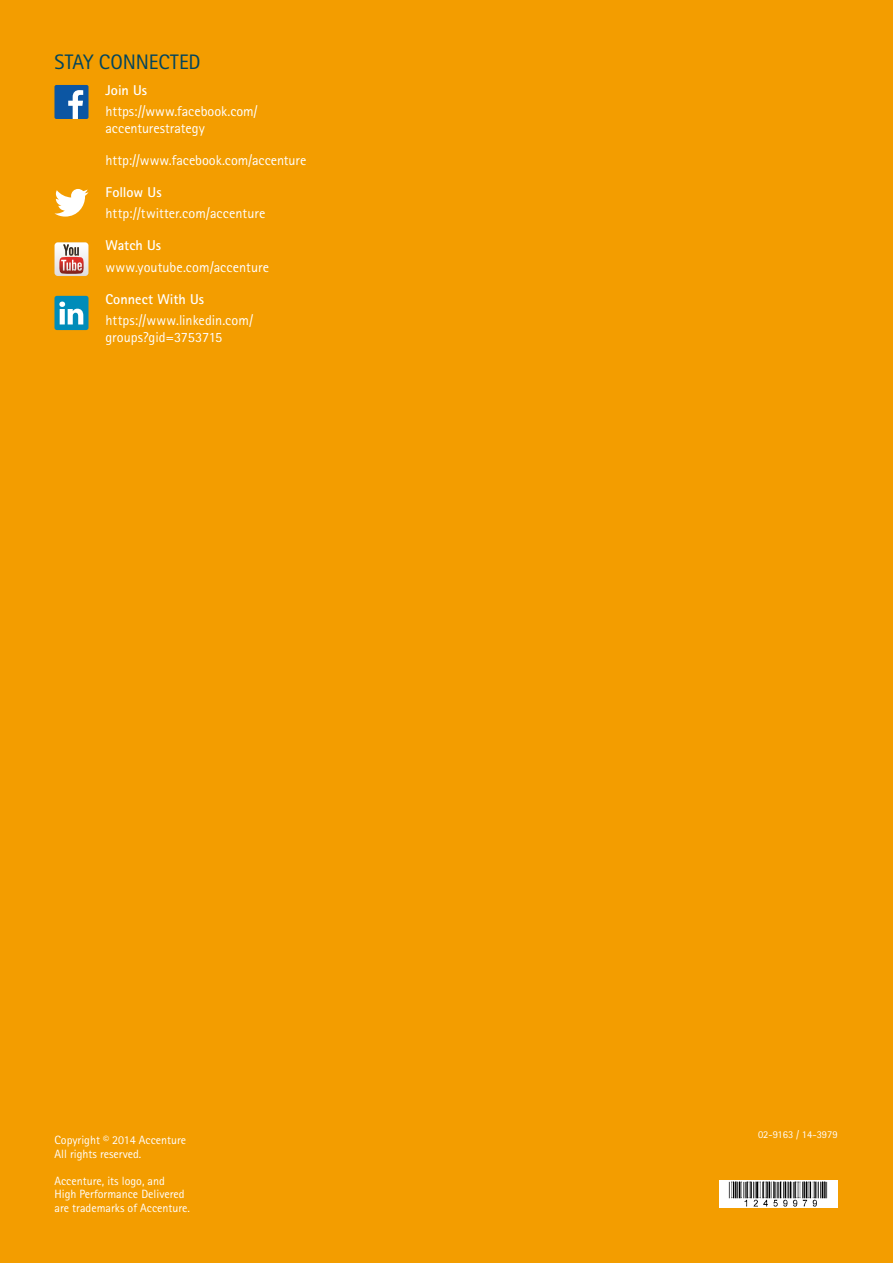
<style>
.page{position:relative;width:893px;height:1263px;background:#f39d00}
.page>*{position:absolute;margin:0;border:0;box-sizing:border-box;transform-origin:0 0}
.t1{font:21px "Rotis Sans Seriffor ACN";letter-spacing:-.005em;color:#00445e}
.t2{font:14.25px/17.1px "Rotis Sans Seriffor ACN";color:#fff}
.t3{font:700 14.25px "Rotis Sans Seriffor ACN";color:#fff}
.t4{font:12px/13.5px "Rotis Sans Seriffor ACN";color:#fff}
.t5{font:10.5px "Rotis Sans Seriffor ACN";color:#fff}
</style>
<div class="page">
<img style="left:719px;top:1181px;width:119px;height:27px">
<div style="left:54px;top:85px;width:35px;height:34px;background:#0c56a3;border-radius:2px"></div>
<svg style="left:68px;top:90px;width:15px;height:29px"></svg>
<svg style="left:54px;top:189px;width:35px;height:28px"></svg>
<svg style="left:54px;top:242px;width:35px;height:34px"></svg>
<div style="left:54px;top:296px;width:35px;height:34px;background:#008cb9;border-radius:2px"></div>
<svg style="left:59px;top:302px;width:24px;height:22px"></svg>
<h1 class="t1" style="left:54px;top:50px;width:148px">STAY CONNECTED</h1>
<p class="t3" style="left:106px;top:81px;width:43px">Join Us</p>
<p class="t2" style="left:106px;top:103px;width:154px">https://www.facebook.com/ accenturestrategy</p>
<p class="t2" style="left:106px;top:152px;width:202px">http://www.facebook.com/accenture</p>
<p class="t3" style="left:106px;top:183px;width:58px">Follow Us</p>
<p class="t2" style="left:106px;top:205px;width:161px">http://twitter.com/accenture</p>
<p class="t3" style="left:106px;top:237px;width:57px">Watch Us</p>
<p class="t2" style="left:106px;top:258px;width:165px">www.youtube.com/accenture</p>
<p class="t3" style="left:106px;top:290px;width:100px">Connect With Us</p>
<p class="t2" style="left:106px;top:312px;width:149px">https://www.linkedin.com/ groups?gid=3753715</p>
<p class="t4" style="left:54px;top:1133px;width:133px">Copyright © 2014 Accenture<br>All rights reserved.</p>
<p class="t4" style="left:54px;top:1174px;width:137px">Accenture, its logo, and<br>High Performance Delivered are trademarks of Accenture.</p>
<p class="t5" style="left:758px;top:1128px;width:81px">02-9163 / 14-3979</p>
</div>
